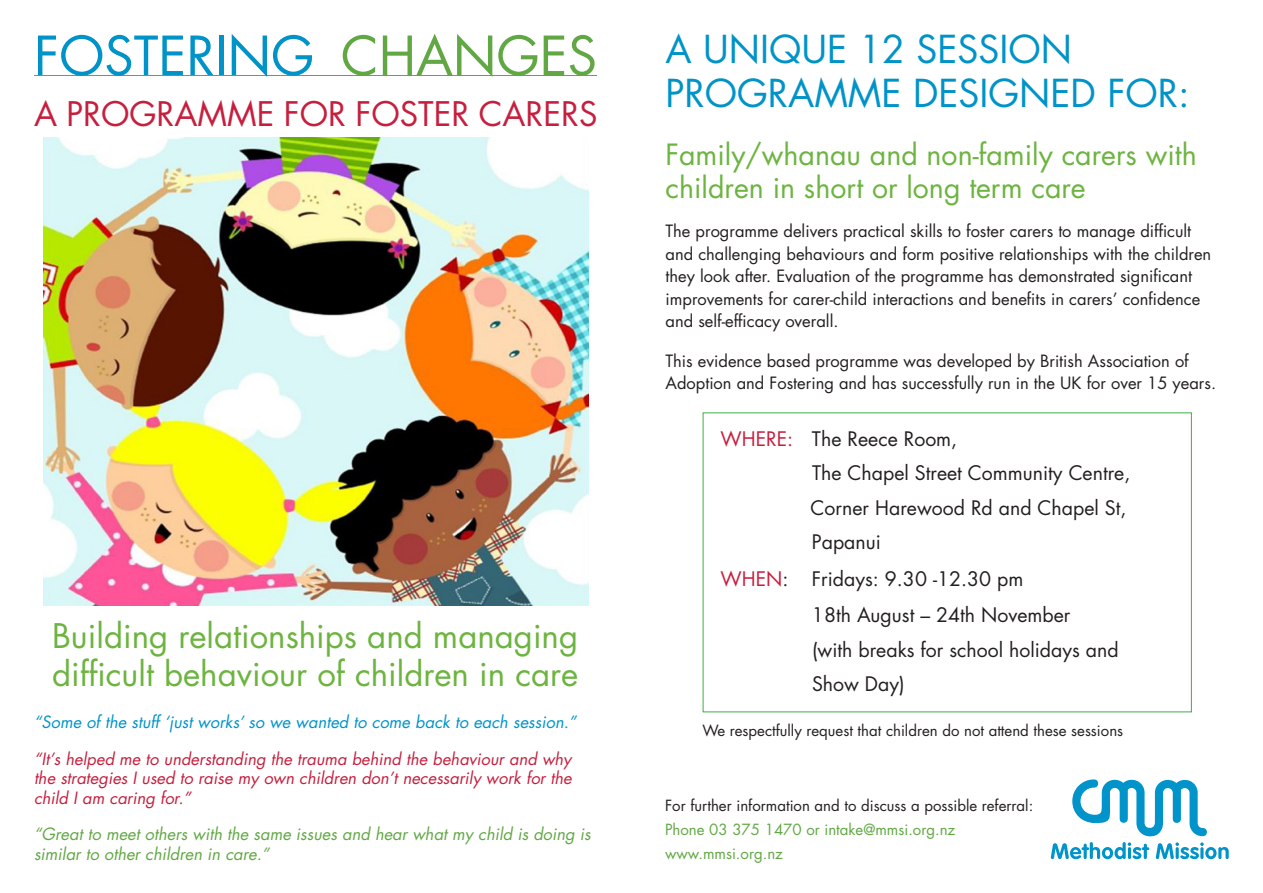
<style>
.page{position:relative;width:1263px;height:893px;background:#fff}
.page>*{position:absolute;margin:0;border:0;box-sizing:border-box;transform-origin:0 0}
.heading{font:52.5px "Futura";color:#0093c8}
.subheading{font:37.5px/43.2px "Futura";color:#0093c8}
.text{font:33px/38px "Futura";color:#6cb43f}
.subheading-2{font:33px "Futura";color:#c61f3e}
.sub{font:28.5px/32.8px "Futura";color:#6cb43f}
.text-2{font:19.5px/34.5px "Futura";color:#231f20}
.text-3{font:16.5px/22.5px "Futura";color:#231f20}
.text-4{font:italic 16.5px/19.5px "Futura";color:#c61f3e;text-align:justify}
.text-5{font:italic 16.5px/19.5px "Futura";color:#61a844}
.text-6{font:italic 16.5px "Futura";color:#0094ca}
.t1{font:15px "Futura";color:#231f20}
.t2{font:15px/24px "Futura";color:#61a844}
.s1{color:#61a844}
.s2{color:#c61f3e}
</style>
<div class="page">
<hr style="left:34px;top:75px;width:563px;height:1px;background:#61a844">
<svg style="left:1072px;top:779px;width:135px;height:57px"></svg>
<svg style="left:1051px;top:842px;width:98px;height:17px"></svg>
<svg style="left:1156px;top:842px;width:73px;height:17px"></svg>
<img style="left:44px;top:137px;width:544px;height:468px">
<p class="heading" style="left:34px;top:20px;width:564px">FOSTERING <span class="s1">CHANGES</span></p>
<p class="subheading-2" style="left:34px;top:91px;width:565px">A PROGRAMME FOR FOSTER CARERS</p>
<p class="text" style="left:52px;top:616px;width:528px">Building relationships and managing difficult behaviour of children in care</p>
<p class="text-6" style="left:34px;top:711px;width:544px">“Some of the stuff ‘just works’ so we wanted to come back to each session.”</p>
<p class="text-4" style="left:34px;top:749px;width:539px">“It’s helped me to understanding the trauma behind the behaviour and why the strategies I used to raise my own children don’t necessarily work for the child I am caring for.”</p>
<p class="text-5" style="left:34px;top:824px;width:558px">“Great to meet others with the same issues and hear what my child is doing is similar to other children in care.”</p>
<p class="subheading" style="left:665px;top:27px;width:526px">A UNIQUE 12 SESSION<br>PROGRAMME DESIGNED FOR:</p>
<p class="sub" style="left:665px;top:137px;width:533px">Family/whanau and non-family carers with children in short or long term care</p>
<p class="text-3" style="left:665px;top:220px;width:547px">The programme delivers practical skills to foster carers to manage difficult and challenging behaviours and form positive relationships with the children they look after. Evaluation of the programme has demonstrated significant improvements for carer-child interactions and benefits in carers’ confidence and self-efficacy overall.</p>
<p class="text-3" style="left:665px;top:349px;width:552px">This evidence based programme was developed by British Association of<br>Adoption and Fostering and has successfully run in the UK for over 15 years.</p>
<p class="text-2" style="left:812px;top:421px;width:320px;text-indent:-91px"><span class="s2">WHERE:</span> The Reece Room,<br>The Chapel Street Community Centre,</p>
<p class="text-2" style="left:810px;top:490px;width:317px">Corner Harewood Rd and Chapel St,</p>
<p class="text-2" style="left:812px;top:524px;width:70px">Papanui</p>
<p class="text-2" style="left:720px;top:561px;width:304px"><span class="s2">WHEN</span>: Fridays: 9.30 -12.30 pm</p>
<p class="text-2" style="left:812px;top:598px;width:308px">18th August – 24th November<br>(with breaks for school holidays and<br>Show Day)</p>
<p class="t1" style="left:702px;top:720px;width:422px">We respectfully request that children do not attend these sessions</p>
<p class="t1" style="left:665px;top:795px;width:370px">For further information and to discuss a possible referral:</p>
<p class="t2" style="left:665px;top:817px;width:292px">Phone 03 375 1470 or intake@mmsi.org.nz www.mmsi.org.nz</p>
</div>
